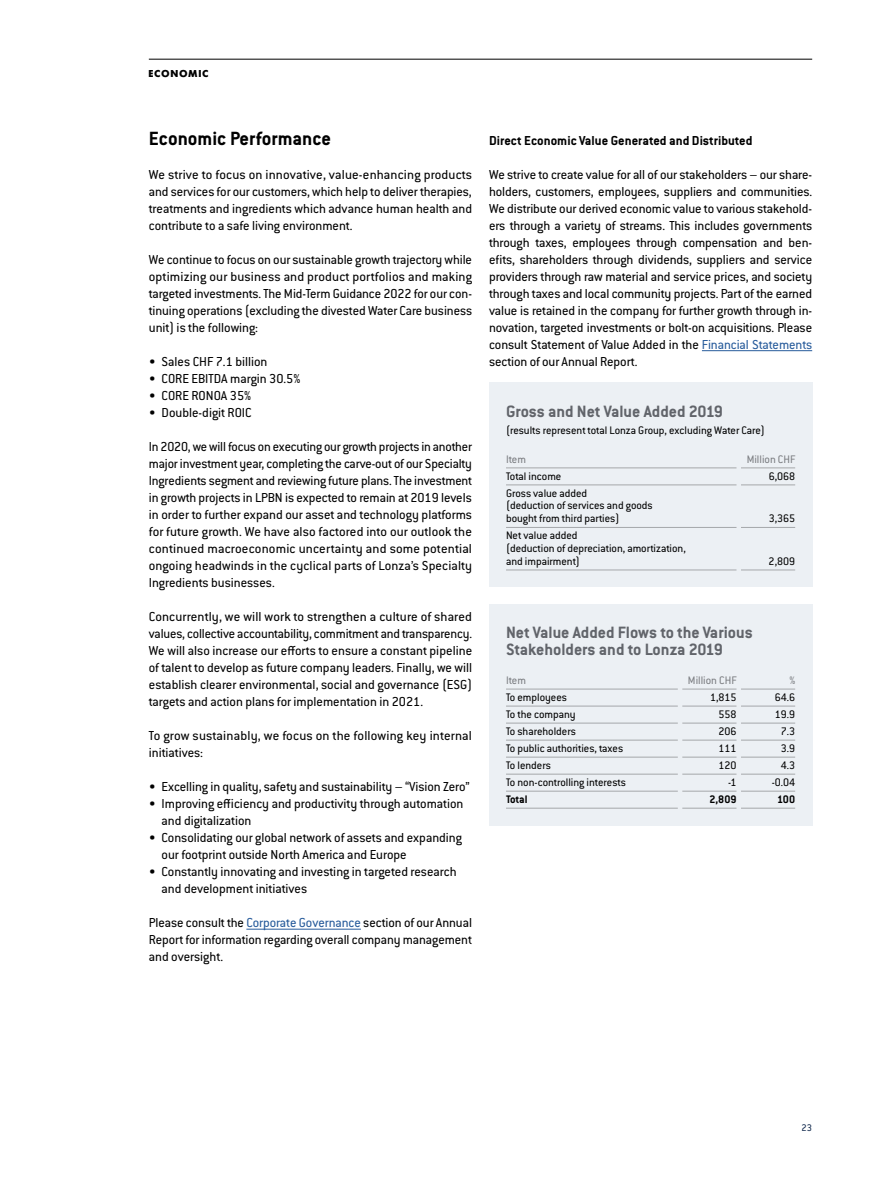
<style>
.page{position:relative;width:893px;height:1191px;background:#fff}
.page>*{position:absolute;margin:0;border:0;box-sizing:border-box;transform-origin:0 0}
.t1{font:700 21px "Conduit ITC Std";color:#000}
.t2{font:700 18px/17px "Conduit ITC Std";color:#61646a}
.t3{font:14.25px/17px "Conduit ITC Std";color:#000;text-align:justify}
.t4{font:700 14.25px "Conduit ITC Std";color:#000}
.t5{font:12px/12.8px "Conduit ITC Std";color:#000}
.t6{font:12px "Conduit ITC Std";color:#7b7d81}
.t7{font:700 12px "Conduit ITC Std";letter-spacing:-.005em;color:#000}
.t8{font:700 10.5px "Futura SH";letter-spacing:.13em;color:#000}
.t9{font:10.5px "Conduit ITC Std";color:#10284c}
.s1{color:#275b9b}
</style>
<div class="page">
<hr style="left:246px;top:929px;width:115px;height:1px;background:#275b9b">
<hr style="left:702px;top:350px;width:110px;height:1px;background:#275b9b">
<div style="left:489px;top:604px;width:323px;height:221px;background:#ecf0f4"></div>
<hr style="left:506px;top:705px;width:172px;height:1px;background:#a5a7aa">
<hr style="left:682px;top:705px;width:54px;height:1px;background:#a5a7aa">
<hr style="left:741px;top:705px;width:54px;height:1px;background:#a5a7aa">
<hr style="left:506px;top:722px;width:172px;height:1px;background:#a5a7aa">
<hr style="left:682px;top:722px;width:54px;height:1px;background:#a5a7aa">
<hr style="left:741px;top:722px;width:54px;height:1px;background:#a5a7aa">
<hr style="left:506px;top:739px;width:172px;height:1px;background:#a5a7aa">
<hr style="left:682px;top:739px;width:54px;height:1px;background:#a5a7aa">
<hr style="left:741px;top:739px;width:54px;height:1px;background:#a5a7aa">
<hr style="left:506px;top:756px;width:172px;height:1px;background:#a5a7aa">
<hr style="left:682px;top:756px;width:54px;height:1px;background:#a5a7aa">
<hr style="left:741px;top:756px;width:54px;height:1px;background:#a5a7aa">
<hr style="left:506px;top:773px;width:172px;height:1px;background:#a5a7aa">
<hr style="left:682px;top:773px;width:54px;height:1px;background:#a5a7aa">
<hr style="left:741px;top:773px;width:54px;height:1px;background:#a5a7aa">
<hr style="left:506px;top:790px;width:172px;height:1px;background:#a5a7aa">
<hr style="left:682px;top:790px;width:54px;height:1px;background:#a5a7aa">
<hr style="left:741px;top:790px;width:54px;height:1px;background:#a5a7aa">
<hr style="left:506px;top:807px;width:172px;height:1px;background:#a5a7aa">
<hr style="left:682px;top:807px;width:54px;height:1px;background:#a5a7aa">
<hr style="left:741px;top:807px;width:54px;height:1px;background:#a5a7aa">
<hr style="left:506px;top:688px;width:172px;height:1px;background:#a5a7aa">
<hr style="left:682px;top:688px;width:54px;height:1px;background:#a5a7aa">
<hr style="left:741px;top:688px;width:54px;height:1px;background:#a5a7aa">
<div style="left:489px;top:383px;width:323px;height:204px;background:#ecf0f4"></div>
<hr style="left:506px;top:484px;width:230px;height:1px;background:#a5a7aa">
<hr style="left:741px;top:484px;width:54px;height:1px;background:#a5a7aa">
<hr style="left:506px;top:527px;width:230px;height:1px;background:#a5a7aa">
<hr style="left:741px;top:527px;width:54px;height:1px;background:#a5a7aa">
<hr style="left:506px;top:569px;width:230px;height:1px;background:#a5a7aa">
<hr style="left:741px;top:569px;width:54px;height:1px;background:#a5a7aa">
<hr style="left:506px;top:467px;width:230px;height:1px;background:#a5a7aa">
<hr style="left:741px;top:467px;width:54px;height:1px;background:#a5a7aa">
<hr style="left:149px;top:59px;width:663px;height:1px;background:#000">
<p class="t8" style="left:149px;top:67px;width:61px">ECONOMIC</p>
<h1 class="t1" style="left:149px;top:125px;width:184px">Economic Performance</h1>
<p class="t3" style="left:149px;top:165px;width:325px">We strive to focus on innovative, value-enhancing products and services for our customers, which help to deliver therapies, treatments and ingredients which advance human health and contribute to a safe living environment.</p>
<p class="t3" style="left:149px;top:250px;width:325px">We continue to focus on our sustainable growth trajectory while optimizing our business and product portfolios and making targeted investments. The Mid-Term Guidance 2022 for our con&shy;tinuing operations (excluding the divested Water Care business unit) is the following:</p>
<p class="t3" style="left:149px;top:352px;width:120px">• Sales CHF 7.1 billion</p>
<p class="t3" style="left:149px;top:369px;width:153px">• CORE EBITDA margin 30.5%</p>
<p class="t3" style="left:149px;top:386px;width:104px">• CORE RONOA 35%</p>
<p class="t3" style="left:149px;top:403px;width:104px">• Double-digit ROIC</p>
<p class="t3" style="left:149px;top:437px;width:325px">In 2020, we will focus on executing our growth projects in another major investment year, completing the carve-out of our Specialty Ingredients segment and reviewing future plans. The investment in growth projects in LPBN is expected to remain at 2019 levels in order to further expand our asset and technology platforms for future growth. We have also factored into our outlook the continued macroeconomic uncertainty and some potential ongoing headwinds in the cyclical parts of Lonza’s Specialty Ingredients businesses.</p>
<p class="t3" style="left:149px;top:607px;width:325px">Concurrently, we will work to strengthen a culture of shared values, collective accountability, commitment and transparency.<br>We will also increase our efforts to ensure a constant pipeline of talent to develop as future company leaders. Finally, we will establish clearer environmental, social and governance (ESG) targets and action plans for implementation in 2021.</p>
<p class="t3" style="left:149px;top:727px;width:325px">To grow sustainably, we focus on the following key internal initiatives:</p>
<p class="t3" style="left:149px;top:778px;width:322px">• Excelling in quality, safety and sustainability – “Vision Zero”</p>
<p class="t3" style="left:162px;top:795px;width:303px;text-indent:-13px">• Improving efficiency and productivity through automation and digitalization</p>
<p class="t3" style="left:162px;top:829px;width:302px;text-indent:-13px">• Consolidating our global network of assets and expanding our footprint outside North America and Europe</p>
<p class="t3" style="left:162px;top:863px;width:297px;text-indent:-13px">• Constantly innovating and investing in targeted research and development initiatives</p>
<p class="t3" style="left:149px;top:914px;width:325px">Please consult the <span class="s1">Corporate Governance</span> section of our Annual Report for information regarding overall company management and oversight.</p>
<p class="t4" style="left:489px;top:132px;width:265px">Direct Economic Value Generated and Distributed</p>
<p class="t3" style="left:489px;top:165px;width:325px">We strive to create value for all of our stakeholders – our share&shy;holders, customers, employees, suppliers and communities.<br>We distribute our derived economic value to various stakehold&shy;ers through a variety of streams. This includes governments through taxes, employees through compensation and ben&shy;efits, shareholders through dividends, suppliers and service providers through raw material and service prices, and society through taxes and local community projects. Part of the earned value is retained in the company for further growth through in&shy;novation, targeted investments or bolt-on acquisitions. Please consult Statement of Value Added in the <span class="s1">Financial Statements </span>section of our Annual Report.</p>
<p class="t2" style="left:506px;top:402px;width:218px">Gross and Net Value Added 2019</p>
<p class="t5" style="left:506px;top:423px;width:260px">(results represent total Lonza Group, excluding Water Care)</p>
<p class="t6" style="left:506px;top:452px;width:22px">Item</p>
<p class="t6" style="left:747px;top:452px;width:50px">Million CHF</p>
<p class="t5" style="left:506px;top:469px;width:57px">Total income</p>
<p class="t5" style="left:769px;top:469px;width:28px">6,068</p>
<p class="t5" style="left:506px;top:486px;width:148px">Gross value added<br>(deduction of services and goods bought from third parties)</p>
<p class="t5" style="left:769px;top:512px;width:28px">3,365</p>
<p class="t5" style="left:506px;top:529px;width:181px">Net value added<br>(deduction of depreciation, amortization, and impairment)</p>
<p class="t5" style="left:769px;top:554px;width:28px">2,809</p>
<p class="t2" style="left:506px;top:623px;width:248px">Net Value Added Flows to the Various<br>Stakeholders and to Lonza 2019</p>
<p class="t6" style="left:506px;top:673px;width:22px">Item</p>
<p class="t6" style="left:688px;top:673px;width:50px">Million CHF</p>
<p class="t6" style="left:789px;top:673px;width:7px">%</p>
<p class="t5" style="left:506px;top:690px;width:63px">To employees</p>
<p class="t5" style="left:710px;top:690px;width:28px">1,815</p>
<p class="t5" style="left:775px;top:690px;width:22px">64.6</p>
<p class="t5" style="left:506px;top:707px;width:71px">To the company</p>
<p class="t5" style="left:718px;top:707px;width:20px">558</p>
<p class="t5" style="left:775px;top:707px;width:22px">19.9</p>
<p class="t5" style="left:506px;top:724px;width:71px">To shareholders</p>
<p class="t5" style="left:718px;top:724px;width:20px">206</p>
<p class="t5" style="left:781px;top:724px;width:16px">7.3</p>
<p class="t5" style="left:506px;top:741px;width:119px">To public authorities, taxes</p>
<p class="t5" style="left:718px;top:741px;width:20px">111</p>
<p class="t5" style="left:781px;top:741px;width:16px">3.9</p>
<p class="t5" style="left:506px;top:758px;width:46px">To lenders</p>
<p class="t5" style="left:718px;top:758px;width:20px">120</p>
<p class="t5" style="left:781px;top:758px;width:16px">4.3</p>
<p class="t5" style="left:506px;top:775px;width:121px">To non-controlling interests</p>
<p class="t5" style="left:728px;top:775px;width:10px">-1</p>
<p class="t5" style="left:772px;top:775px;width:25px">-0.04</p>
<p class="t7" style="left:506px;top:792px;width:23px">Total</p>
<p class="t7" style="left:709px;top:792px;width:29px">2,809</p>
<p class="t7" style="left:777px;top:792px;width:19px">100</p>
<p class="t9" style="left:802px;top:1121px;width:12px">23</p>
</div>
